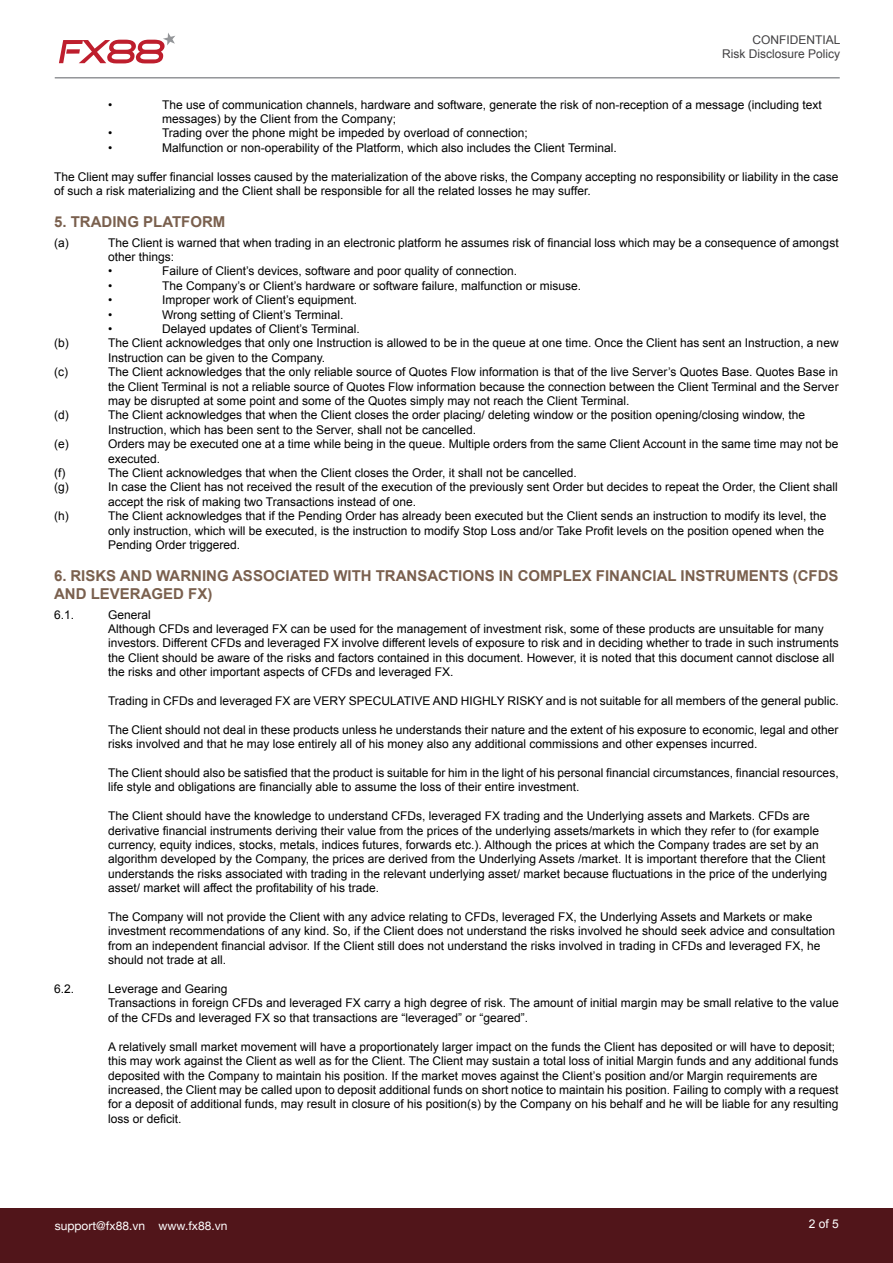
<style>
.page{position:relative;width:893px;height:1263px;background:#fff}
.page>*{position:absolute;margin:0;border:0;box-sizing:border-box;transform-origin:0 0}
.t1{font:700 15px/18px "Arial";color:#7a604e}
.t2{font:12px/14.4px "Arial";color:#000}
.t3{font:12px/14.4px "Arial";color:#414042;text-align:right}
.t4{font:12px "Helvetica Neue";color:#fff}
.t5{font:12px "Arial";color:#fff}
</style>
<div class="page">
<svg style="left:59px;top:33px;width:116px;height:30px"></svg>
<hr style="left:55px;top:77px;width:785px;height:2px;background:#939598">
<div style="left:0;top:1209px;width:893px;height:54px;background:#51151a"></div>
<p class="t3" style="left:722px;top:33px;width:120px">CONFIDENTIAL<br>Risk Disclosure Policy</p>
<p class="t2" style="left:108px;top:97px;width:6px">•</p>
<p class="t2" style="left:162px;top:97px;width:661px">The use of communication channels, hardware and software, generate the risk of non-reception of a message (including text messages) by the Client from the Company;</p>
<p class="t2" style="left:108px;top:126px;width:6px">•</p>
<p class="t2" style="left:162px;top:126px;width:367px">Trading over the phone might be impeded by overload of connection;</p>
<p class="t2" style="left:108px;top:141px;width:6px">•</p>
<p class="t2" style="left:162px;top:141px;width:456px">Malfunction or non-operability of the Platform, which also includes the Client Terminal.</p>
<p class="t2" style="left:54px;top:169px;width:786px">The Client may suffer financial losses caused by the materialization of the above risks, the Company accepting no responsibility or liability in the case of such a risk materializing and the Client shall be responsible for all the related losses he may suffer.</p>
<p class="t1" style="left:54px;top:213px;width:173px">5. TRADING PLATFORM</p>
<p class="t2" style="left:54px;top:235px;width:16px">(a)</p>
<p class="t2" style="left:108px;top:235px;width:732px">The Client is warned that when trading in an electronic platform he assumes risk of financial loss which may be a consequence of amongst other things:<br>•</p>
<p class="t2" style="left:162px;top:264px;width:357px">Failure of Client’s devices, software and poor quality of connection.</p>
<p class="t2" style="left:108px;top:279px;width:6px">•</p>
<p class="t2" style="left:162px;top:279px;width:421px">The Company’s or Client’s hardware or software failure, malfunction or misuse.</p>
<p class="t2" style="left:108px;top:293px;width:6px">•</p>
<p class="t2" style="left:162px;top:293px;width:197px">Improper work of Client’s equipment.</p>
<p class="t2" style="left:108px;top:307px;width:6px">•</p>
<p class="t2" style="left:162px;top:307px;width:183px">Wrong setting of Client’s Terminal.</p>
<p class="t2" style="left:108px;top:322px;width:6px">•</p>
<p class="t2" style="left:162px;top:322px;width:199px">Delayed updates of Client’s Terminal.</p>
<p class="t2" style="left:54px;top:336px;width:16px">(b)</p>
<p class="t2" style="left:108px;top:336px;width:732px">The Client acknowledges that only one Instruction is allowed to be in the queue at one time. Once the Client has sent an Instruction, a new<br>Instruction can be given to the Company.</p>
<p class="t2" style="left:54px;top:365px;width:15px">(c)</p>
<p class="t2" style="left:108px;top:365px;width:732px;text-align:justify">The Client acknowledges that the only reliable source of Quotes Flow information is that of the live Server’s Quotes Base. Quotes Base in the Client Terminal is not a reliable source of Quotes Flow information because the connection between the Client Terminal and the Server may be disrupted at some point and some of the Quotes simply may not reach the Client Terminal.</p>
<p class="t2" style="left:54px;top:408px;width:16px">(d)</p>
<p class="t2" style="left:108px;top:408px;width:699px">The Client acknowledges that when the Client closes the order placing/ deleting window or the position opening/closing window, the<br>Instruction, which has been sent to the Server, shall not be cancelled.</p>
<p class="t2" style="left:54px;top:437px;width:16px">(e)</p>
<p class="t2" style="left:108px;top:437px;width:732px">Orders may be executed one at a time while being in the queue. Multiple orders from the same Client Account in the same time may not be executed.</p>
<p class="t2" style="left:54px;top:466px;width:13px">(f)</p>
<p class="t2" style="left:108px;top:466px;width:470px">The Client acknowledges that when the Client closes the Order, it shall not be cancelled.</p>
<p class="t2" style="left:54px;top:480px;width:16px">(g)</p>
<p class="t2" style="left:108px;top:480px;width:731px">In case the Client has not received the result of the execution of the previously sent Order but decides to repeat the Order, the Client shall accept the risk of making two Transactions instead of one.</p>
<p class="t2" style="left:54px;top:509px;width:16px">(h)</p>
<p class="t2" style="left:108px;top:509px;width:720px">The Client acknowledges that if the Pending Order has already been executed but the Client sends an instruction to modify its level, the only instruction, which will be executed, is the instruction to modify Stop Loss and/or Take Profit levels on the position opened when the<br>Pending Order triggered.</p>
<p class="t1" style="left:54px;top:567px;width:786px">6. RISKS AND WARNING ASSOCIATED WITH TRANSACTIONS IN COMPLEX FINANCIAL INSTRUMENTS (CFDS<br>AND LEVERAGED FX)</p>
<p class="t2" style="left:54px;top:607px;width:22px">6.1.</p>
<p class="t2" style="left:108px;top:607px;width:732px">General<br>Although CFDs and leveraged FX can be used for the management of investment risk, some of these products are unsuitable for many investors. Different CFDs and leveraged FX involve different levels of exposure to risk and in deciding whether to trade in such instruments the Client should be aware of the risks and factors contained in this document. However, it is noted that this document cannot disclose all the risks and other important aspects of CFDs and leveraged FX.</p>
<p class="t2" style="left:108px;top:694px;width:732px">Trading in CFDs and leveraged FX are VERY SPECULATIVE AND HIGHLY RISKY and is not suitable for all members of the general public.</p>
<p class="t2" style="left:108px;top:722px;width:732px">The Client should not deal in these products unless he understands their nature and the extent of his exposure to economic, legal and other risks involved and that he may lose entirely all of his money also any additional commissions and other expenses incurred.</p>
<p class="t2" style="left:108px;top:766px;width:732px">The Client should also be satisfied that the product is suitable for him in the light of his personal financial circumstances, financial resources, life style and obligations are financially able to assume the loss of their entire investment.</p>
<p class="t2" style="left:108px;top:809px;width:721px">The Client should have the knowledge to understand CFDs, leveraged FX trading and the Underlying assets and Markets. CFDs are derivative financial instruments deriving their value from the prices of the underlying assets/markets in which they refer to (for example currency, equity indices, stocks, metals, indices futures, forwards etc.). Although the prices at which the Company trades are set by an algorithm developed by the Company, the prices are derived from the Underlying Assets /market. It is important therefore that the Client understands the risks associated with trading in the relevant underlying asset/ market because fluctuations in the price of the underlying asset/ market will affect the profitability of his trade.</p>
<p class="t2" style="left:108px;top:910px;width:729px">The Company will not provide the Client with any advice relating to CFDs, leveraged FX, the Underlying Assets and Markets or make investment recommendations of any kind. So, if the Client does not understand the risks involved he should seek advice and consultation from an independent financial advisor. If the Client still does not understand the risks involved in trading in CFDs and leveraged FX, he should not trade at all.</p>
<p class="t2" style="left:54px;top:982px;width:22px">6.2.</p>
<p class="t2" style="left:108px;top:982px;width:732px">Leverage and Gearing<br>Transactions in foreign CFDs and leveraged FX carry a high degree of risk. The amount of initial margin may be small relative to the value of the CFDs and leveraged FX so that transactions are “leveraged” or “geared”.</p>
<p class="t2" style="left:108px;top:1039px;width:732px">A relatively small market movement will have a proportionately larger impact on the funds the Client has deposited or will have to deposit; this may work against the Client as well as for the Client. The Client may sustain a total loss of initial Margin funds and any additional funds deposited with the Company to maintain his position. If the market moves against the Client’s position and/or Margin requirements are increased, the Client may be called upon to deposit additional funds on short notice to maintain his position. Failing to comply with a request for a deposit of additional funds, may result in closure of his position(s) by the Company on his behalf and he will be liable for any resulting loss or deficit.</p>
<p class="t4" style="left:55px;top:1217px;width:174px">support@fx88.vn www.fx88.vn</p>
<p class="t5" style="left:809px;top:1216px;width:32px">2 of 5</p>
</div>
